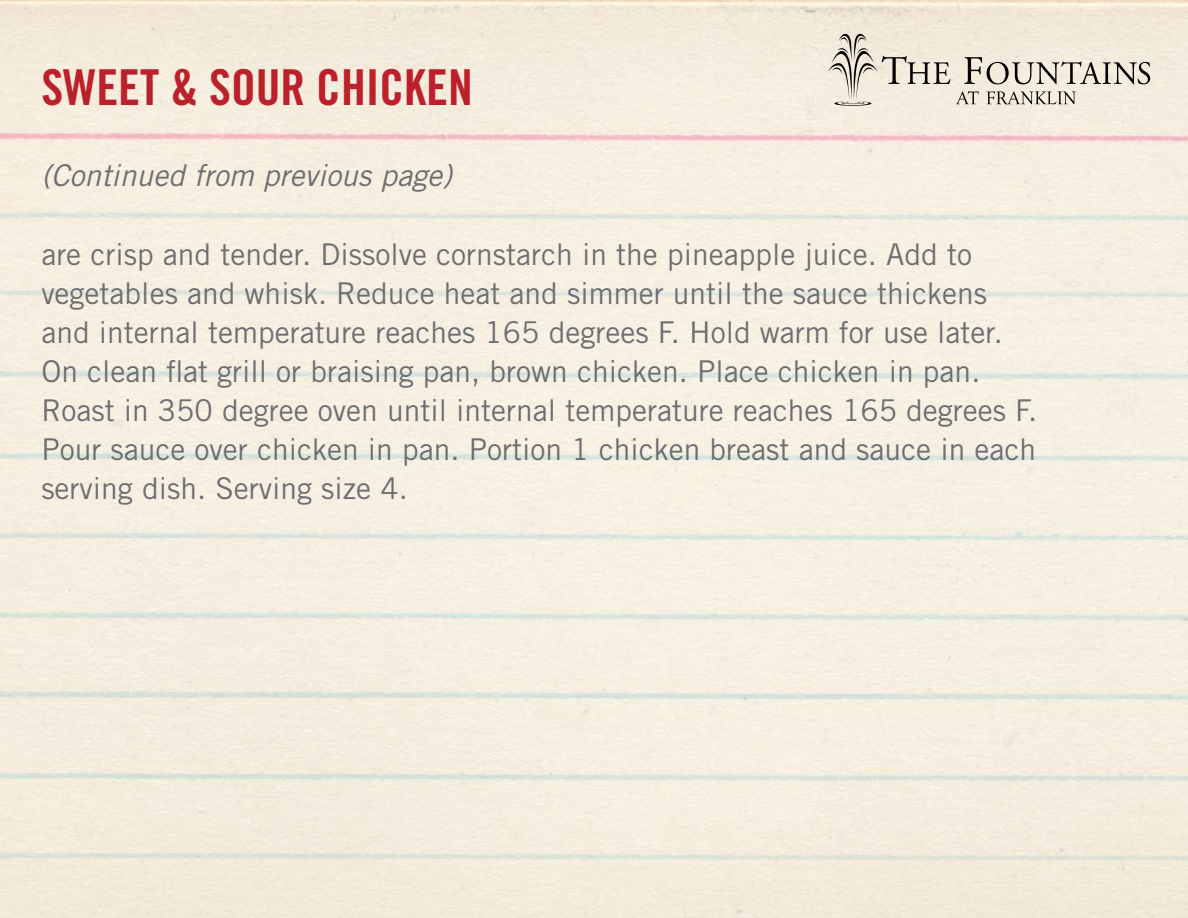
<style>
.page{position:relative;width:1188px;height:918px;background:#fff}
.page>*{position:absolute;margin:0;border:0;box-sizing:border-box;transform-origin:0 0}
.t1{font:49.5px "Trade Gothic Bold Cond Twenty";color:#bc202a}
.t2{font:30px/39px "Trade Gothic";color:#6d6e71}
.t3{font:italic 30px "Trade Gothic";color:#6d6e71}
</style>
<div class="page">
<svg style="left:828px;top:34px;width:322px;height:72px;background:#dbd3c6"></svg>
<h1 class="t1" style="left:41px;top:58px;width:433px">SWEET &amp; SOUR CHICKEN</h1>
<p class="t3" style="left:41px;top:158px;width:412px">(Continued from previous page)</p>
<p class="t2" style="left:41px;top:235px;width:997px">are crisp and tender. Dissolve cornstarch in the pineapple juice. Add to vegetables and whisk. Reduce heat and simmer until the sauce thickens and internal temperature reaches 165 degrees F. Hold warm for use later.<br>On clean flat grill or braising pan, brown chicken. Place chicken in pan.<br>Roast in 350 degree oven until internal temperature reaches 165 degrees F.<br>Pour sauce over chicken in pan. Portion 1 chicken breast and sauce in each serving dish. Serving size 4.</p>
</div>
